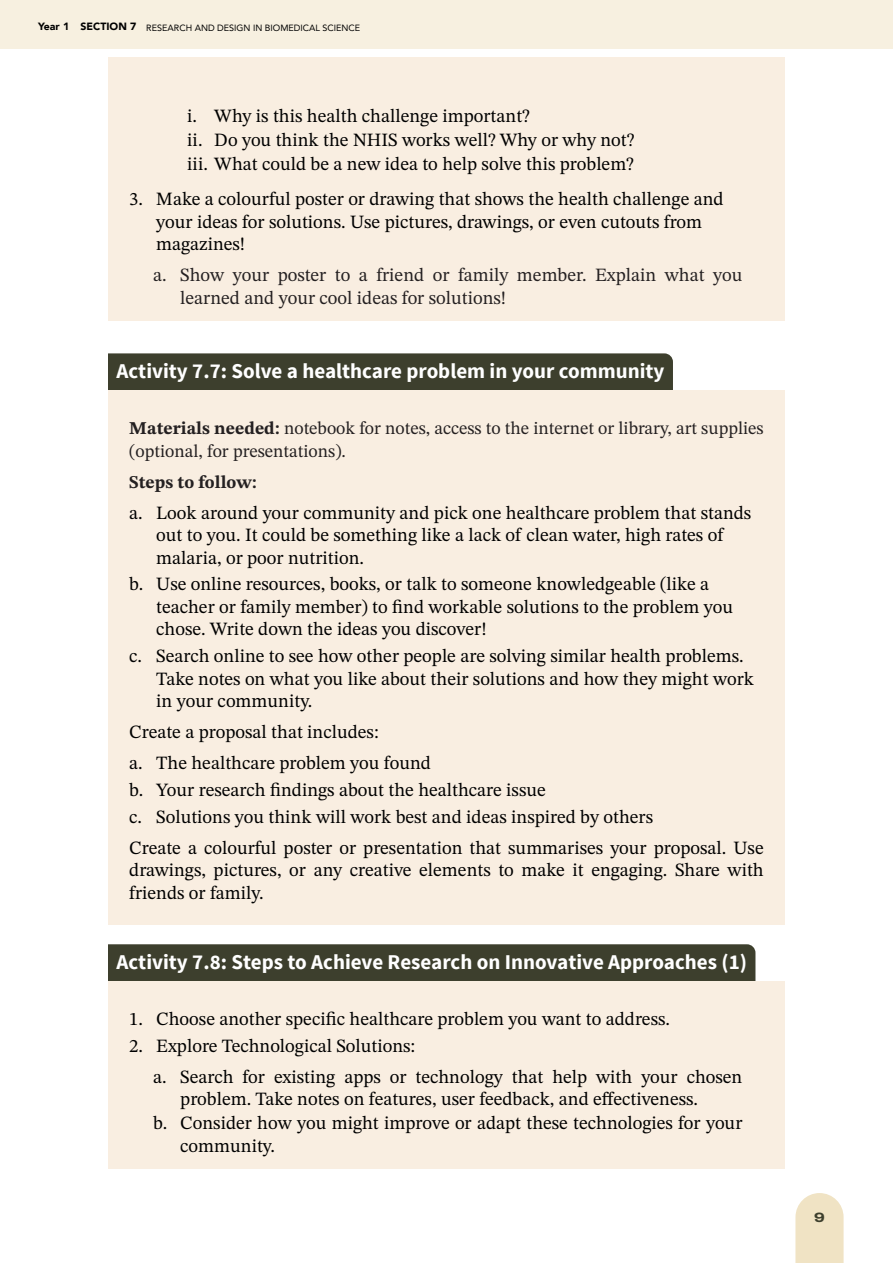
<style>
.page{position:relative;width:893px;height:1263px;background:#fff}
.page>*{position:absolute;margin:0;border:0;box-sizing:border-box;transform-origin:0 0}
.t1{font:700 21px "Source Sans Pro";color:#fff}
.t2{font:18.75px/22.5px "STIX Two Text";color:#000}
.t3{font:18.75px/22.5px "STIX Two Text";color:#242021}
.t4{font:18px/22.5px "STIX Two Text";color:#242021}
.t5{font:700 18px "STIX Two Text";color:#242021}
.t6{font:800 13.5px "Archivo Expanded";color:#3d3f2d}
.t7{font:9px "Avenir LT Std";color:#000}
.s1{font-family:"Avenir";font-weight:900;font-size:10.5px}
.s2{font-weight:700}
</style>
<div class="page">
<div style="left:0;top:0;width:893px;height:49px;background:#f7f0e0"></div>
<svg style="left:795px;top:1193px;width:49px;height:70px;background:#f1e5c9"></svg>
<div style="left:108px;top:57px;width:677px;height:83px;background:#f9eee1"></div>
<div style="left:108px;top:105px;width:677px;height:82px;background:#f9eee1"></div>
<div style="left:108px;top:161px;width:677px;height:115px;background:#f9eee1"></div>
<div style="left:108px;top:216px;width:677px;height:105px;background:#f9eee1"></div>
<div style="left:108px;top:353px;width:565px;height:37px;background:#3d3f2d"></div>
<div style="left:108px;top:390px;width:677px;height:92px;background:#f9eee1"></div>
<div style="left:108px;top:475px;width:677px;height:114px;background:#f9eee1"></div>
<div style="left:108px;top:547px;width:677px;height:114px;background:#f9eee1"></div>
<div style="left:108px;top:618px;width:677px;height:115px;background:#f9eee1"></div>
<div style="left:108px;top:725px;width:677px;height:70px;background:#f9eee1"></div>
<div style="left:108px;top:779px;width:677px;height:69px;background:#f9eee1"></div>
<div style="left:108px;top:810px;width:677px;height:114px;background:#f9eee1"></div>
<div style="left:108px;top:944px;width:647px;height:37px;background:#3d3f2d"></div>
<div style="left:108px;top:981px;width:677px;height:70px;background:#f9eee1"></div>
<div style="left:108px;top:1018px;width:677px;height:104px;background:#f9eee1"></div>
<div style="left:108px;top:1064px;width:677px;height:105px;background:#f9eee1"></div>
<p class="t7" style="left:38px;top:22px;width:324px"><span class="s1">Year 1 SECTION 7</span> RESEARCH AND DESIGN IN BIOMEDICAL SCIENCE</p>
<p class="t2" style="left:187px;top:104px;width:449px;line-height:23.9px">i. Why is this health challenge important?<br>ii. Do you think the NHIS works well? Why or why not? iii. What could be a new idea to help solve this problem?</p>
<p class="t2" style="left:156px;top:188px;width:569px;text-indent:-27px">3. Make a colourful poster or drawing that shows the health challenge and your ideas for solutions. Use pictures, drawings, or even cutouts from magazines!</p>
<p class="t3" style="left:180px;top:264px;width:564px;text-indent:-27px">a. Show your poster to a friend or family member. Explain what you learned and your cool ideas for solutions!</p>
<p class="t1" style="left:117px;top:357px;width:549px">Activity 7.7: Solve a healthcare problem in your community</p>
<p class="t4" style="left:129px;top:417px;width:636px"><span class="s2">Materials needed:</span> notebook for notes, access to the internet or library, art supplies (optional, for presentations).</p>
<p class="t5" style="left:129px;top:469px;width:129px">Steps to follow:</p>
<p class="t2" style="left:156px;top:501px;width:596px;text-indent:-27px">a. Look around your community and pick one healthcare problem that stands out to you. It could be something like a lack of clean water, high rates of malaria, or poor nutrition.</p>
<p class="t2" style="left:156px;top:573px;width:578px;text-indent:-27px">b. Use online resources, books, or talk to someone knowledgeable (like a teacher or family member) to find workable solutions to the problem you chose. Write down the ideas you discover!</p>
<p class="t2" style="left:156px;top:645px;width:599px;text-indent:-27px">c. Search online to see how other people are solving similar health problems.<br>Take notes on what you like about their solutions and how they might work in your community.</p>
<p class="t2" style="left:129px;top:716px;width:303px;line-height:31px">Create a proposal that includes:<br>a. The healthcare problem you found</p>
<p class="t2" style="left:129px;top:776px;width:525px;line-height:26.7px">b. Your research findings about the healthcare issue<br>c. Solutions you think will work best and ideas inspired by others</p>
<p class="t2" style="left:129px;top:836px;width:636px;text-align:justify">Create a colourful poster or presentation that summarises your proposal. Use drawings, pictures, or any creative elements to make it engaging. Share with friends or family.</p>
<p class="t1" style="left:117px;top:948px;width:632px">Activity 7.8: Steps to Achieve Research on Innovative Approaches (1)</p>
<p class="t2" style="left:129px;top:1007px;width:542px">1. Choose another specific healthcare problem you want to address.</p>
<p class="t2" style="left:153px;top:1030px;width:591px;line-height:31px;text-indent:-24px">2. Explore Technological Solutions:<br>a. Search for existing apps or technology that help with your chosen</p>
<p class="t2" style="left:180px;top:1088px;width:519px">problem. Take notes on features, user feedback, and effectiveness.</p>
<p class="t2" style="left:153px;top:1111px;width:591px">b. Consider how you might improve or adapt these technologies for your</p>
<p class="t2" style="left:180px;top:1134px;width:96px">community.</p>
<p class="t6" style="left:814px;top:1207px;width:12px">9</p>
</div>
